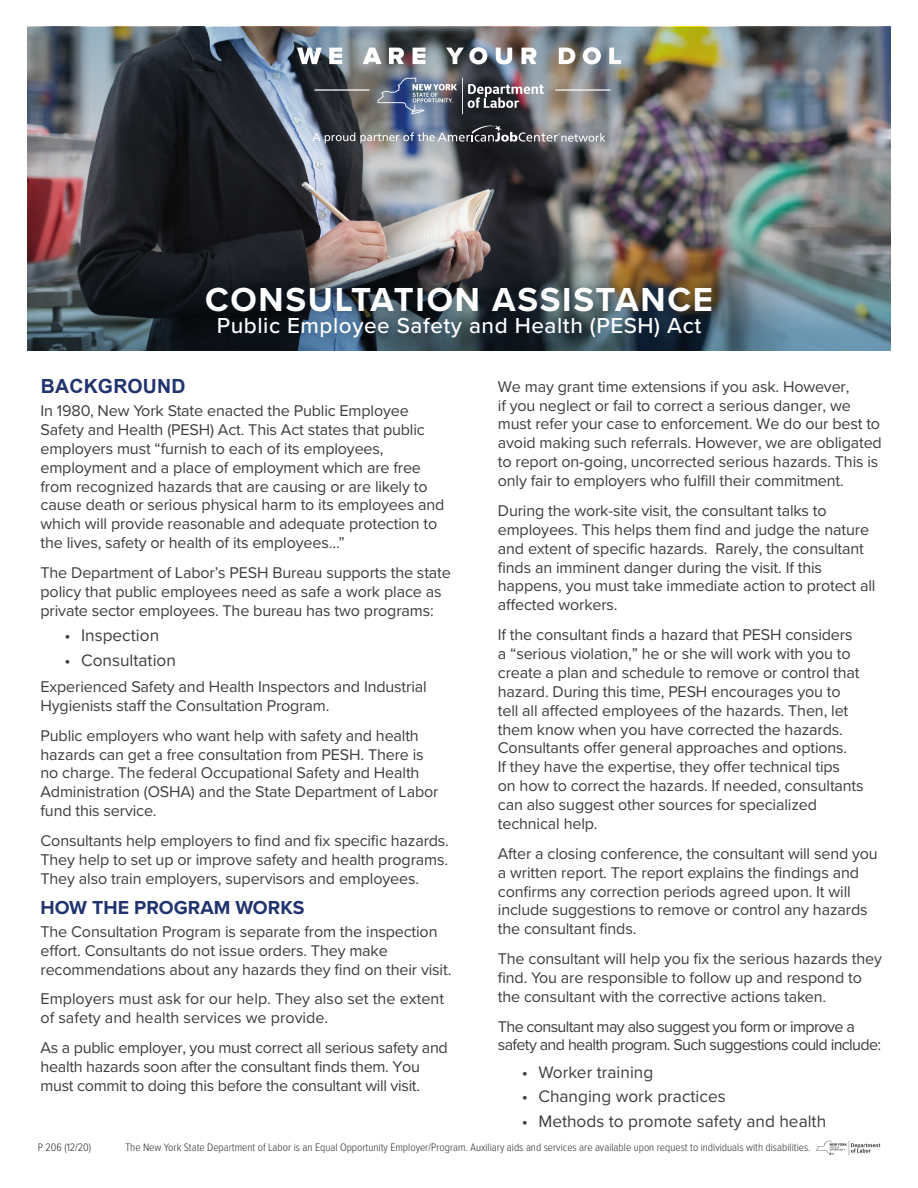
<style>
.page{position:relative;width:918px;height:1188px;background:#fff}
.page>*{position:absolute;margin:0;border:0;box-sizing:border-box;transform-origin:0 0}
.t1{font:700 34.5px "Proxima Nova";letter-spacing:.05em;color:#fff}
.t2{font:500 22.5px "Proxima Nova";letter-spacing:.025em;color:#fff}
.t3{font:700 19.5px "Proxima Nova";color:#22346f}
.t4{font:700 19.5px "Arial";letter-spacing:.01em;color:#22346f}
.t5{font:17.25px "Proxima Nova";color:#3e3e3f}
.t6{font:16.2px/18.9px "Proxima Nova";letter-spacing:-.01em;color:#3e3e3f}
.t7{font:16.2px/18.9px "Proxima Nova";letter-spacing:-.04em;color:#3e3e3f}
.t8{font:300 11.25px "Proxima Nova Cond";color:#312f30}
</style>
<div class="page">
<svg style="left:816px;top:1141px;width:64px;height:14px"></svg>
<img style="left:27px;top:162px;width:864px;height:73px">
<img style="left:27px;top:27px;width:864px;height:135px">
<img style="left:27px;top:235px;width:864px;height:116px">
<div style="left:200px;top:281px;width:517px;height:63px;background:#002953;opacity:.2"></div>
<svg style="left:468px;top:84px;width:76px;height:24px"></svg>
<hr style="left:462px;top:78px;width:1px;height:36px;background:#fff">
<svg style="left:377px;top:78px;width:80px;height:36px;background:#6c7891"></svg>
<hr style="left:555px;top:89px;width:55px;height:2px;background:#fff">
<hr style="left:314px;top:89px;width:56px;height:2px;background:#fff">
<svg style="left:297px;top:48px;width:25px;height:16px"></svg>
<svg style="left:329px;top:48px;width:13px;height:16px"></svg>
<svg style="left:363px;top:48px;width:19px;height:16px"></svg>
<svg style="left:389px;top:48px;width:15px;height:16px"></svg>
<svg style="left:413px;top:48px;width:13px;height:16px"></svg>
<svg style="left:446px;top:47px;width:41px;height:17px"></svg>
<svg style="left:496px;top:48px;width:16px;height:16px"></svg>
<svg style="left:522px;top:48px;width:15px;height:16px"></svg>
<svg style="left:559px;top:48px;width:16px;height:16px"></svg>
<svg style="left:583px;top:47px;width:18px;height:17px"></svg>
<svg style="left:609px;top:48px;width:12px;height:16px"></svg>
<svg style="left:312px;top:125px;width:294px;height:18px;background:#71757e"></svg>
<h1 class="t1" style="left:205px;top:274px;width:509px">CONSULTATION ASSISTANCE</h1>
<h2 class="t2" style="left:217px;top:309px;width:486px">Public Employee Safety and Health (PESH) Act</h2>
<p class="t4" style="left:41px;top:372px;width:146px">BACKGROUND</p>
<p class="t6" style="left:41px;top:400px;width:405px">In 1980, New York State enacted the Public Employee Safety and Health (PESH) Act. This Act states that public employers must “furnish to each of its employees, employment and a place of employment which are free from recognized hazards that are causing or are likely to cause death or serious physical harm to its employees and which will provide reasonable and adequate protection to the lives, safety or health of its employees…”</p>
<p class="t6" style="left:41px;top:562px;width:412px">The Department of Labor’s PESH Bureau supports the state policy that public employees need as safe a work place as private sector employees. The bureau has two programs:</p>
<p class="t5" style="left:65px;top:622px;width:96px">• Inspection</p>
<p class="t5" style="left:65px;top:647px;width:113px">• Consultation</p>
<p class="t6" style="left:41px;top:676px;width:388px">Experienced Safety and Health Inspectors and Industrial<br>Hygienists staff the Consultation Program.</p>
<p class="t6" style="left:41px;top:725px;width:399px">Public employers who want help with safety and health hazards can get a free consultation from PESH. There is no charge. The federal Occupational Safety and Health Administration (OSHA) and the State Department of Labor fund this service.</p>
<p class="t6" style="left:41px;top:830px;width:410px;text-align:justify">Consultants help employers to find and fix specific hazards.<br>They help to set up or improve safety and health programs.<br>They also train employers, supervisors and employees.</p>
<p class="t3" style="left:41px;top:893px;width:265px">HOW THE PROGRAM WORKS</p>
<p class="t6" style="left:41px;top:921px;width:412px">The Consultation Program is separate from the inspection effort. Consultants do not issue orders. They make recommendations about any hazards they find on their visit.</p>
<p class="t6" style="left:41px;top:989px;width:405px">Employers must ask for our help. They also set the extent of safety and health services we provide.</p>
<p class="t6" style="left:41px;top:1037px;width:409px">As a public employer, you must correct all serious safety and health hazards soon after the consultant finds them. You must commit to doing this before the consultant will visit.</p>
<p class="t6" style="left:498px;top:376px;width:386px">We may grant time extensions if you ask. However,<br>if you neglect or fail to correct a serious danger, we must refer your case to enforcement. We do our best to avoid making such referrals. However, we are obligated to report on-going, uncorrected serious hazards. This is only fair to employers who fulfill their commitment.</p>
<p class="t6" style="left:498px;top:500px;width:379px">During the work-site visit, the consultant talks to employees. This helps them find and judge the nature and extent of specific hazards. Rarely, the consultant finds an imminent danger during the visit. If this happens, you must take immediate action to protect all affected workers.</p>
<p class="t6" style="left:498px;top:625px;width:367px">If the consultant finds a hazard that PESH considers a “serious violation,” he or she will work with you to create a plan and schedule to remove or control that hazard. During this time, PESH encourages you to tell all affected employees of the hazards. Then, let them know when you have corrected the hazards.<br>Consultants offer general approaches and options.<br>If they have the expertise, they offer technical tips<br>on how to correct the hazards. If needed, consultants can also suggest other sources for specialized technical help.</p>
<p class="t6" style="left:498px;top:843px;width:382px">After a closing conference, the consultant will send you a written report. The report explains the findings and confirms any correction periods agreed upon. It will include suggestions to remove or control any hazards the consultant finds.</p>
<p class="t6" style="left:498px;top:948px;width:386px">The consultant will help you fix the serious hazards they find. You are responsible to follow up and respond to the consultant with the corrective actions taken.</p>
<p class="t7" style="left:498px;top:1016px;width:385px">The consultant may also suggest you form or improve a safety and health program. Such suggestions could include:</p>
<p class="t5" style="left:522px;top:1059px;width:133px">• Worker training</p>
<p class="t5" style="left:522px;top:1084px;width:205px">• Changing work practices</p>
<p class="t5" style="left:522px;top:1109px;width:306px">• Methods to promote safety and health</p>
<p class="t8" style="left:38px;top:1139px;width:55px">P 206 (12/20)</p>
<p class="t8" style="left:125px;top:1139px;width:687px">The New York State Department of Labor is an Equal Opportunity Employer/Program. Auxiliary aids and services are available upon request to individuals with disabilities.</p>
</div>
